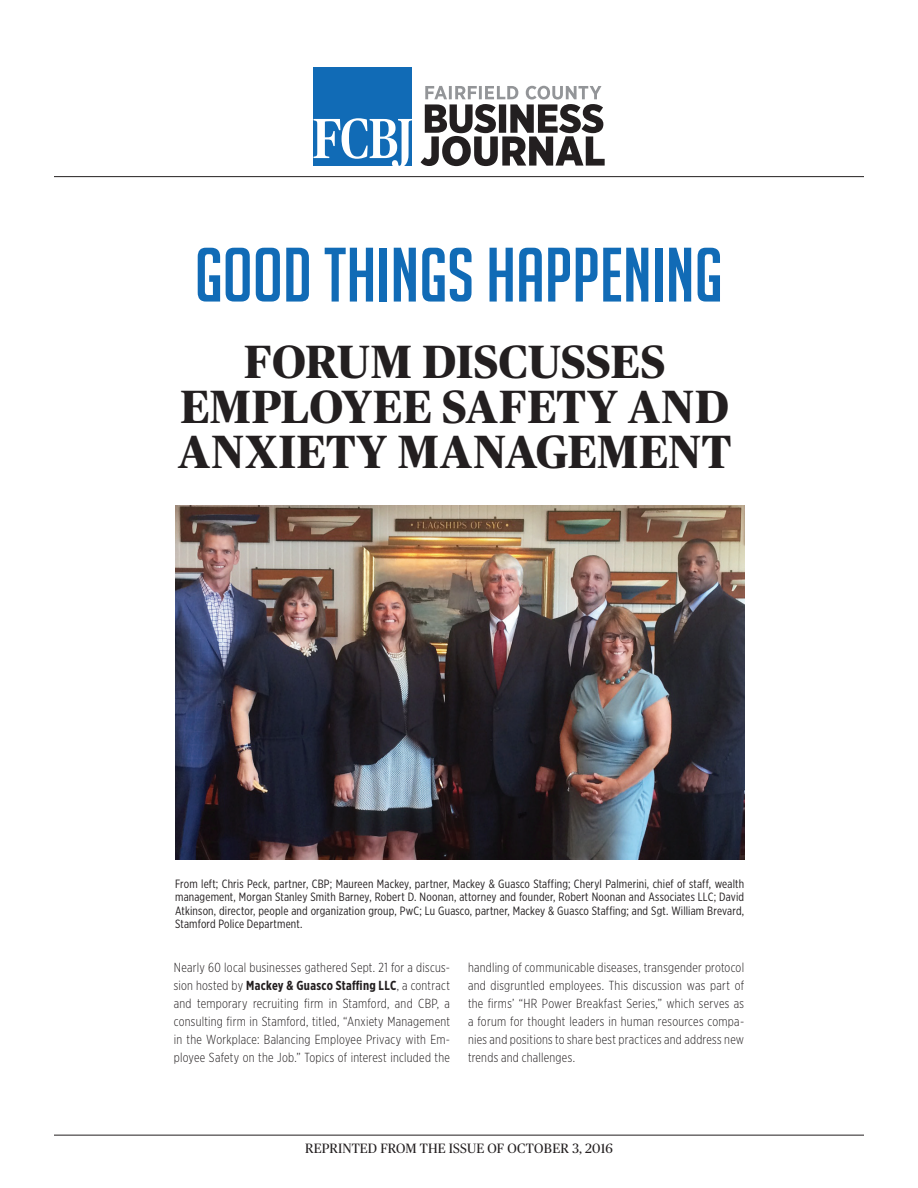
<style>
.page{position:relative;width:918px;height:1188px;background:#fff}
.page>*{position:absolute;margin:0;border:0;box-sizing:border-box;transform-origin:0 0}
.t1{font:75px "Big Noodle Titling";color:#116bb6}
.NewsMakers_Headline{font:700 46.5px/45px "Publico Headline";letter-spacing:.015em;color:#231f20;text-align:center}
.t2{font:13.5px "Publico Headline";letter-spacing:.01em;color:#231f20}
.NewsMakers_Bodytext{font:300 13.2px/18px "Gotham X Narrow";letter-spacing:.02em;color:#231f20;text-align:justify}
.t3{font:12px/13.5px "Gotham X Narrow";letter-spacing:.015em;color:#231f20;text-align:justify}
.s1{font-weight:700}
</style>
<div class="page">
<hr style="left:54px;top:1135px;width:810px;height:1px;background:#231f20">
<div style="left:314px;top:67px;width:98px;height:99px;background:#116bb6"></div>
<svg style="left:313px;top:118px;width:99px;height:48px"></svg>
<svg style="left:421px;top:86px;width:184px;height:80px"></svg>
<hr style="left:54px;top:176px;width:810px;height:1px;background:#231f20">
<img style="left:175px;top:505px;width:569px;height:355px">
<p class="t1" style="left:195px;top:235px;width:529px">GOOD THINGS HAPPENING</p>
<p class="NewsMakers_Headline" style="left:178px;top:337px;width:554px">FORUM DISCUSSES<br>EMPLOYEE SAFETY AND<br>ANXIETY MANAGEMENT</p>
<p class="t3" style="left:175px;top:877px;width:571px">From left; Chris Peck, partner, CBP; Maureen Mackey, partner, Mackey &amp; Guasco Staffing; Cheryl Palmerini, chief of staff, wealth management, Morgan Stanley Smith Barney, Robert D. Noonan, attorney and founder, Robert Noonan and Associates LLC; David Atkinson, director, people and organization group, PwC; Lu Guasco, partner, Mackey &amp; Guasco Staffing; and Sgt. William Brevard, Stamford Police Department.</p>
<p class="NewsMakers_Bodytext" style="left:174px;top:958px;width:278px">Nearly 60 local businesses gathered Sept. 21 for a discus&shy;sion hosted by <span class="s1">Mackey &amp; Guasco Staffing LLC</span>, a contract and temporary recruiting firm in Stamford, and CBP, a consulting firm in Stamford, titled, “Anxiety Management in the Workplace: Balancing Employee Privacy with Em&shy;ployee Safety on the Job.” Topics of interest included the</p>
<p class="NewsMakers_Bodytext" style="left:468px;top:958px;width:278px">handling of communicable diseases, transgender protocol and disgruntled employees. This discussion was part of the firms’ “HR Power Breakfast Series,” which serves as a forum for thought leaders in human resources compa&shy;nies and positions to share best practices and address new trends and challenges.</p>
<p class="t2" style="left:305px;top:1139px;width:309px">REPRINTED FROM THE ISSUE OF OCTOBER 3, 2016</p>
</div>
